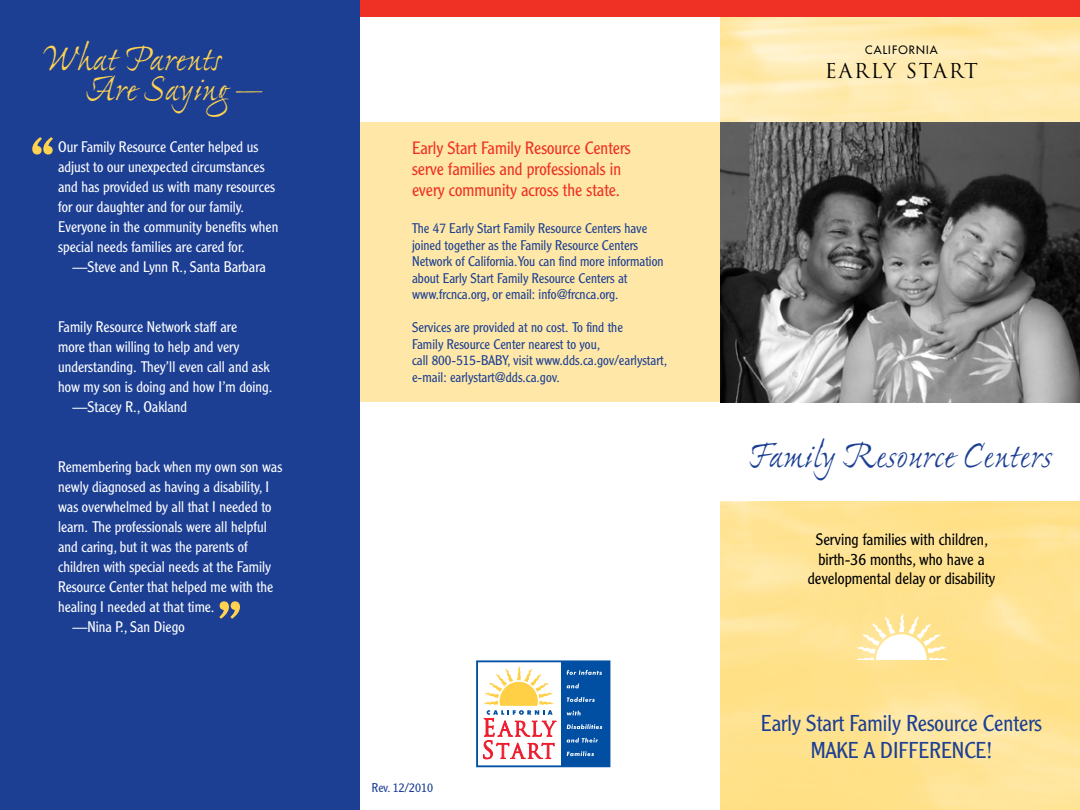
<style>
.page{position:relative;width:1080px;height:810px;background:#fff}
.page>*{position:absolute;margin:0;border:0;box-sizing:border-box;transform-origin:0 0}
.t1{font:500 60px "Clearface Gothic LH";color:#ffd24f}
.t2{font:38.75px "Ex Ponto";letter-spacing:-.01em;color:#1c3f94}
.t3{font:38.75px/30px "Ex Ponto";letter-spacing:-.015em;color:#ffd24f}
.t4{font:300 22.5px "Clearface Gothic LH";color:#1c3f94}
.t5{font:20px "Trajan";letter-spacing:.075em;color:#000}
.t6{font:300 17.5px/21px "Clearface Gothic LH";color:#ee3124}
.t7{font:300 16.25px/19.5px "Clearface Gothic LH";color:#000;text-align:center}
.t8{font:300 15px/20px "Clearface Gothic LH";color:#fff}
.t9{font:300 13.75px/16.5px "Clearface Gothic LH";color:#1c3f94}
.t10{font:300 12.5px "Clearface Gothic LH";color:#1c3f94}
.t11{font:11.25px "Futura";letter-spacing:.1em;color:#000}
.s1{font-family:"Ex Ponto MM Alternate 290"}
</style>
<div class="page">
<div style="left:561px;top:661px;width:49px;height:105px;background:#004fa3"></div>
<div style="left:476px;top:660px;width:134px;height:107px;border:2px solid #004fa3"></div>
<svg style="left:567px;top:751px;width:27px;height:5px"></svg>
<svg style="left:567px;top:738px;width:31px;height:5px"></svg>
<svg style="left:567px;top:724px;width:35px;height:5px"></svg>
<svg style="left:567px;top:711px;width:14px;height:4px"></svg>
<svg style="left:567px;top:697px;width:28px;height:5px"></svg>
<svg style="left:567px;top:684px;width:12px;height:4px"></svg>
<svg style="left:567px;top:670px;width:35px;height:5px"></svg>
<svg style="left:483px;top:666px;width:74px;height:93px"></svg>
<div style="left:354px;top:122px;width:366px;height:280px;background:#ffe8a7"></div>
<img style="left:720px;top:16px;width:360px;height:328px">
<div style="left:352px;top:0;width:728px;height:16px;background:#ee3124"></div>
<div style="left:0;top:0;width:359px;height:810px;background:#1c3f94"></div>
<svg style="left:855px;top:613px;width:93px;height:47px"></svg>
<img style="left:721px;top:122px;width:359px;height:281px">
<p class="t3" style="left:86px;top:48px;width:178px;text-indent:-43px">What Parents<br>Are Saying —</p>
<p class="t1" style="left:31px;top:122px;width:25px">“</p>
<p class="t8" style="left:58px;top:136px;width:222px">Our Family Resource Center helped us adjust to our unexpected circumstances and has provided us with many resources for our daughter and for our family.<br>Everyone in the community benefits when special needs families are cared for.</p>
<p class="t8" style="left:73px;top:256px;width:195px">—Steve and Lynn R., Santa Barbara</p>
<p class="t8" style="left:58px;top:316px;width:216px">Family Resource Network staff are<br>more than willing to help and very understanding. They’ll even call and ask how my son is doing and how I’m doing.</p>
<p class="t8" style="left:73px;top:396px;width:116px">—Stacey R., Oakland</p>
<p class="t8" style="left:58px;top:456px;width:226px">Remembering back when my own son was newly diagnosed as having a disability, I was overwhelmed by all that I needed to learn. The professionals were all helpful and caring, but it was the parents of children with special needs at the Family Resource Center that helped me with the healing I needed at that time.</p>
<p class="t8" style="left:73px;top:616px;width:114px">—Nina P., San Diego</p>
<p class="t1" style="left:218px;top:586px;width:25px">”</p>
<p class="t6" style="left:412px;top:137px;width:220px">Early Start Family Resource Centers serve families and professionals in every community across the state.</p>
<p class="t9" style="left:412px;top:220px;width:253px">The 47 Early Start Family Resource Centers have joined together as the Family Resource Centers Network of California. You can find more information about Early Start Family Resource Centers at www.frcnca.org, or email: info@frcnca.org.</p>
<p class="t9" style="left:412px;top:319px;width:257px">Services are provided at no cost. To find the<br>Family Resource Center nearest to you,<br>call 800-515-BABY, visit www.dds.ca.gov/earlystart, e-mail: earlystart@dds.ca.gov.</p>
<p class="t10" style="left:372px;top:780px;width:63px">Rev. 12/2010</p>
<p class="t11" style="left:865px;top:42px;width:74px">CALIFORNIA</p>
<p class="t5" style="left:825px;top:59px;width:155px">EARLY START</p>
<p class="t2" style="left:748px;top:437px;width:305px">Family R<span class="s1">es</span>ource C<span class="s1">e</span>nt<span class="s1">e</span>r<span class="s1">s</span></p>
<p class="t7" style="left:808px;top:530px;width:189px">Serving families with children, birth-36 months, who have a developmental delay or disability</p>
<p class="t4" style="left:761px;top:710px;width:283px">Early Start Family Resource Centers</p>
<p class="t4" style="left:811px;top:737px;width:183px">MAKE A DIFFERENCE!</p>
</div>
